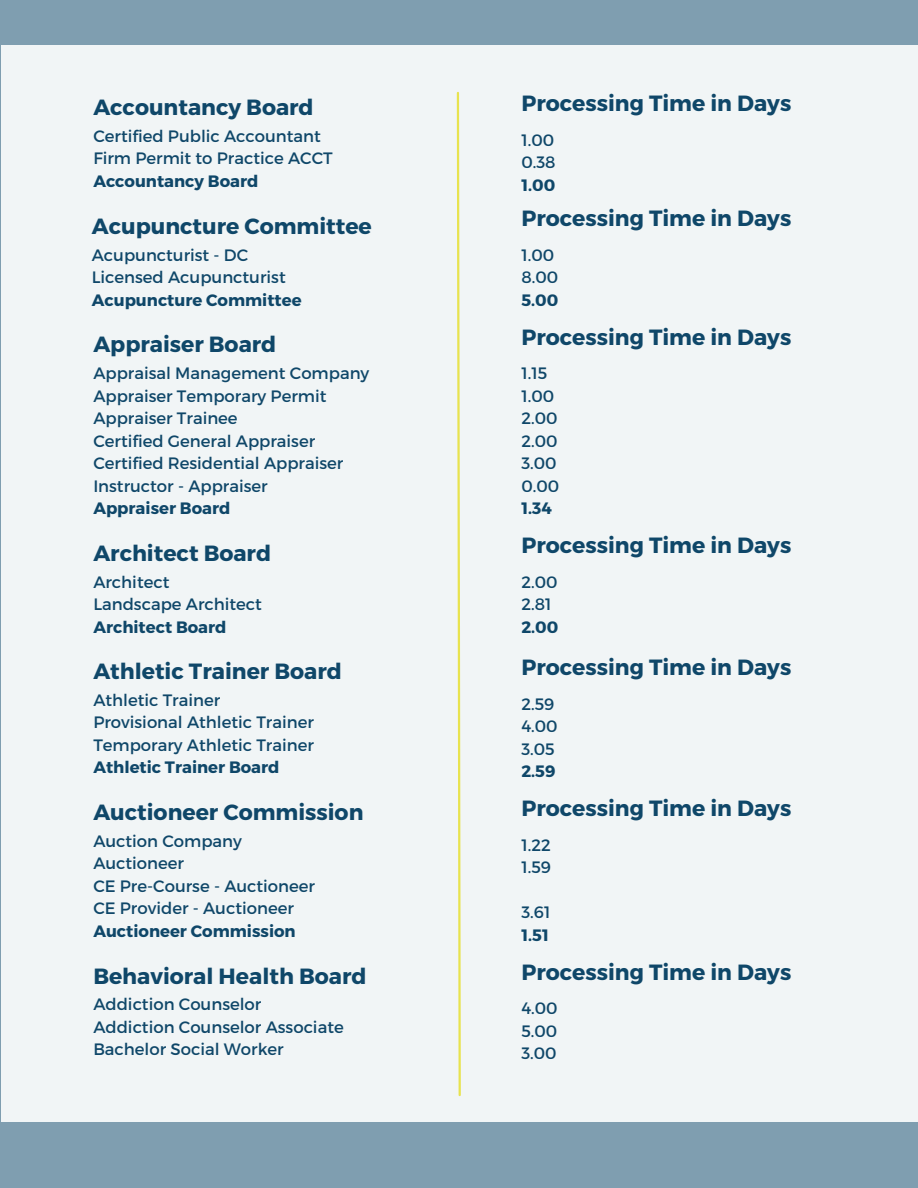
<style>
.page{position:relative;width:918px;height:1188px;background:#7f9eb0}
.page>*{position:absolute;margin:0;border:0;box-sizing:border-box;transform-origin:0 0}
.t1{font:700 22.05px "Montserrat";color:#0f4769}
.t2{font:16.5px "Montserrat";color:#0f4769}
.t3{font:700 16.5px "Montserrat";color:#0f4769}
</style>
<div class="page">
<div style="left:1px;top:46px;width:917px;height:1076px;background:#f1f5f6"></div>
<svg style="left:456px;top:92px;width:5px;height:1005px"></svg>
<h1 class="t1" style="left:93px;top:93px;width:222px">Accountancy Board</h1>
<p class="t2" style="left:93px;top:125px;width:229px">Certified Public Accountant</p>
<p class="t2" style="left:93px;top:148px;width:241px">Firm Permit to Practice ACCT</p>
<p class="t3" style="left:93px;top:170px;width:167px">Accountancy Board</p>
<h1 class="t1" style="left:92px;top:212px;width:282px">Acupuncture Committee</h1>
<p class="t2" style="left:92px;top:244px;width:158px">Acupuncturist - DC</p>
<p class="t2" style="left:92px;top:267px;width:195px">Licensed Acupuncturist</p>
<p class="t3" style="left:92px;top:289px;width:211px">Acupuncture Committee</p>
<h1 class="t1" style="left:93px;top:330px;width:185px">Appraiser Board</h1>
<p class="t2" style="left:93px;top:363px;width:278px">Appraisal Management Company</p>
<p class="t2" style="left:93px;top:385px;width:235px">Appraiser Temporary Permit</p>
<p class="t2" style="left:93px;top:408px;width:146px">Appraiser Trainee</p>
<h1 class="t2" style="left:93px;top:430px;width:223px">Certified General Appraiser</h1>
<p class="t2" style="left:93px;top:453px;width:252px">Certified Residential Appraiser</p>
<p class="t2" style="left:93px;top:475px;width:176px">Instructor - Appraiser</p>
<p class="t3" style="left:93px;top:498px;width:139px">Appraiser Board</p>
<p class="t1" style="left:93px;top:539px;width:179px">Architect Board</p>
<p class="t2" style="left:93px;top:571px;width:78px">Architect</p>
<p class="t2" style="left:93px;top:593px;width:170px">Landscape Architect</p>
<h1 class="t3" style="left:93px;top:616px;width:135px">Architect Board</h1>
<p class="t1" style="left:93px;top:657px;width:250px">Athletic Trainer Board</p>
<p class="t2" style="left:93px;top:689px;width:128px">Athletic Trainer</p>
<p class="t2" style="left:93px;top:712px;width:222px">Provisional Athletic Trainer</p>
<h1 class="t2" style="left:93px;top:734px;width:222px">Temporary Athletic Trainer</h1>
<p class="t3" style="left:93px;top:757px;width:188px">Athletic Trainer Board</p>
<p class="t1" style="left:93px;top:798px;width:272px">Auctioneer Commission</p>
<h1 class="t2" style="left:93px;top:830px;width:150px">Auction Company</h1>
<p class="t2" style="left:93px;top:853px;width:92px">Auctioneer</p>
<p class="t2" style="left:93px;top:875px;width:223px">CE Pre-Course - Auctioneer</p>
<p class="t2" style="left:93px;top:898px;width:202px">CE Provider - Auctioneer</p>
<h1 class="t3" style="left:93px;top:920px;width:204px">Auctioneer Commission</h1>
<p class="t1" style="left:93px;top:961px;width:275px">Behavioral Health Board</p>
<p class="t2" style="left:93px;top:994px;width:170px">Addiction Counselor</p>
<p class="t2" style="left:93px;top:1016px;width:252px">Addiction Counselor Associate</p>
<p class="t2" style="left:93px;top:1039px;width:192px">Bachelor Social Worker</p>
<h1 class="t1" style="left:521px;top:89px;width:271px">Processing Time in Days</h1>
<p class="t2" style="left:521px;top:129px;width:34px">1.00</p>
<p class="t2" style="left:521px;top:152px;width:36px">0.38</p>
<p class="t3" style="left:521px;top:174px;width:35px">1.00</p>
<p class="t1" style="left:521px;top:204px;width:271px">Processing Time in Days</p>
<p class="t2" style="left:521px;top:244px;width:34px">1.00</p>
<p class="t2" style="left:521px;top:267px;width:38px">8.00</p>
<p class="t3" style="left:521px;top:289px;width:39px">5.00</p>
<p class="t1" style="left:521px;top:323px;width:271px">Processing Time in Days</p>
<h1 class="t2" style="left:521px;top:363px;width:27px">1.15</h1>
<p class="t2" style="left:521px;top:385px;width:34px">1.00</p>
<p class="t2" style="left:521px;top:408px;width:38px">2.00</p>
<p class="t2" style="left:521px;top:430px;width:38px">2.00</p>
<p class="t2" style="left:521px;top:453px;width:37px">3.00</p>
<p class="t2" style="left:521px;top:475px;width:39px">0.00</p>
<h1 class="t3" style="left:521px;top:498px;width:32px">1.34</h1>
<p class="t1" style="left:521px;top:531px;width:271px">Processing Time in Days</p>
<p class="t2" style="left:521px;top:571px;width:38px">2.00</p>
<p class="t2" style="left:521px;top:594px;width:31px">2.81</p>
<h1 class="t3" style="left:521px;top:616px;width:39px">2.00</h1>
<p class="t1" style="left:521px;top:653px;width:271px">Processing Time in Days</p>
<p class="t2" style="left:521px;top:693px;width:34px">2.59</p>
<p class="t2" style="left:521px;top:716px;width:38px">4.00</p>
<p class="t2" style="left:521px;top:738px;width:35px">3.05</p>
<p class="t3" style="left:521px;top:761px;width:36px">2.59</p>
<p class="t1" style="left:521px;top:794px;width:271px">Processing Time in Days</p>
<p class="t2" style="left:521px;top:834px;width:31px">1.22</p>
<p class="t2" style="left:521px;top:857px;width:31px">1.59</p>
<p class="t2" style="left:521px;top:902px;width:31px">3.61</p>
<h1 class="t3" style="left:521px;top:924px;width:29px">1.51</h1>
<h1 class="t1" style="left:521px;top:958px;width:271px">Processing Time in Days</h1>
<p class="t2" style="left:521px;top:997px;width:38px">4.00</p>
<p class="t2" style="left:521px;top:1020px;width:37px">5.00</p>
<p class="t2" style="left:521px;top:1042px;width:37px">3.00</p>
</div>
